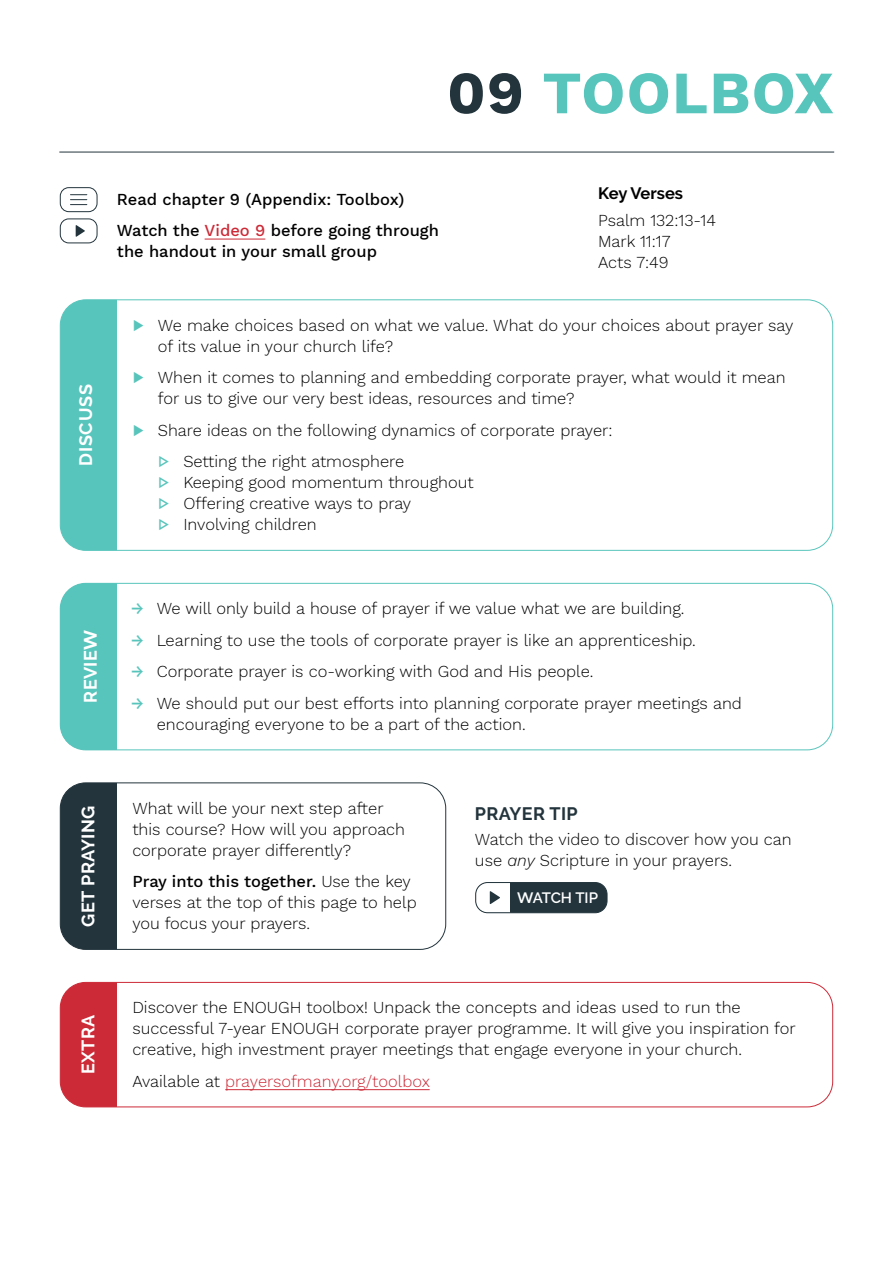
<style>
.page{position:relative;width:893px;height:1263px;background:#fff}
.page>*{position:absolute;margin:0;border:0;box-sizing:border-box;transform-origin:0 0}
.t1{font:700 60px "Work Sans";letter-spacing:.02em;color:#58c5bc}
.t2{font:700 18px "Raleway";letter-spacing:.02em;color:#fff}
.t3{font:700 18px "Raleway";letter-spacing:.02em;color:#23343c}
.t4{font:700 18px "Raleway";letter-spacing:.05em;color:#fff}
.t5{font:300 16.5px/21px "Work Sans";color:#000}
.t6{font:500 16.5px/31.5px "Work Sans";color:#000}
.t7{font:300 16.5px "Work Sans";color:#cc2a37}
.t8{font:700 16.5px "Raleway";color:#000}
.t9{font:600 15px "Raleway";letter-spacing:-.015em;color:#fff}
.s1{color:#23343c}
.s2{color:#cc2a37}
.s3{font-weight:500;color:#58c5bc}
.s4{font-weight:500}
.s5{font-style:italic}
.s6{color:#000}
</style>
<div class="page">
<div style="left:60px;top:982px;width:57px;height:125px;background:#cc2a37"></div>
<div style="left:60px;top:982px;width:773px;height:125px;border:1px solid #cc2a37;border-radius:26px"></div>
<div style="left:60px;top:783px;width:57px;height:166px;background:#23343c"></div>
<div style="left:60px;top:782px;width:386px;height:168px;border:1px solid #23343c;border-radius:26px"></div>
<div style="left:60px;top:300px;width:57px;height:250px;background:#58c5bc"></div>
<div style="left:60px;top:583px;width:57px;height:167px;background:#58c5bc"></div>
<div style="left:60px;top:583px;width:773px;height:167px;border:1px solid #58c5bc;border-radius:26px"></div>
<hr style="left:59px;top:152px;width:775px;height:1px;background:#23343c">
<hr style="left:225px;top:1089px;width:205px;height:1px;background:#cc2a37">
<div style="left:476px;top:882px;width:131px;height:31px;background:#23343c;border-radius:12px"></div>
<div style="left:476px;top:882px;width:34px;height:31px;background:#fff"></div>
<svg style="left:490px;top:891px;width:10px;height:13px"></svg>
<div style="left:475px;top:882px;width:132px;height:31px;border:1px solid #23343c;border-radius:12px"></div>
<svg style="left:76px;top:225px;width:9px;height:12px"></svg>
<div style="left:60px;top:219px;width:37px;height:24px;border:1px solid #23343c;border-radius:9px"></div>
<svg style="left:70px;top:194px;width:17px;height:11px"></svg>
<div style="left:60px;top:187px;width:37px;height:25px;border:1px solid #23343c;border-radius:9px"></div>
<hr style="left:205px;top:239px;width:60px;height:1px;background:#cc2a37">
<h1 class="t1" style="left:447px;top:47px;width:388px"><span class="s1">09</span> TOOLBOX</h1>
<p class="t4" style="left:76px;top:466px;width:84px;rotate:-90deg">DISCUSS</p>
<p class="t6" style="left:117px;top:182px;width:324px">Read chapter 9 (Appendix: Toolbox)<br>Watch the <span class="s2">Video 9</span> before going through</p>
<p class="t6" style="left:117px;top:235px;width:262px">the handout in your small group</p>
<p class="t8" style="left:598px;top:184px;width:86px">Key Verses</p>
<p class="t5" style="left:598px;top:209px;width:119px">Psalm 132:13-14<br>Mark 11:17<br>Acts 7:49</p>
<p class="t5" style="left:158px;top:314px;width:637px;text-indent:-26px"><span class="s3">▶</span> We make choices based on what we value. What do your choices about prayer say of its value in your church life?</p>
<p class="t5" style="left:158px;top:366px;width:629px;text-indent:-26px"><span class="s3">▶</span> When it comes to planning and embedding corporate prayer, what would it mean for us to give our very best ideas, resources and time?</p>
<p class="t5" style="left:158px;top:413px;width:456px;line-height:31.5px;text-indent:-26px"><span class="s3">▶</span> Share ideas on the following dynamics of corporate prayer: <span class="s3">▷</span> Setting the right atmosphere</p>
<p class="t5" style="left:158px;top:471px;width:317px"><span class="s3">▷</span> Keeping good momentum throughout <span class="s3">▷</span> Offering creative ways to pray<br><span class="s3">▷</span> Involving children</p>
<p class="t2" style="left:80px;top:703px;width:74px;rotate:-90deg">REVIEW</p>
<p class="t5" style="left:131px;top:597px;width:555px"><span class="s3">→</span> We will only build a house of prayer if we value what we are building.</p>
<p class="t5" style="left:131px;top:629px;width:566px"><span class="s3">→</span> Learning to use the tools of corporate prayer is like an apprenticeship.</p>
<p class="t5" style="left:131px;top:660px;width:464px"><span class="s3">→</span> Corporate prayer is co-working with God and His people.</p>
<p class="t5" style="left:157px;top:692px;width:587px;text-indent:-26px"><span class="s3">→</span> We should put our best efforts into planning corporate prayer meetings and encouraging everyone to be a part of the action.</p>
<p class="t2" style="left:78px;top:927px;width:123px;rotate:-90deg">GET PRAYING</p>
<p class="t5" style="left:132px;top:797px;width:274px">What will be your next step after this course? How will you approach corporate prayer differently?</p>
<p class="t5" style="left:132px;top:870px;width:286px"><span class="s4">Pray into this together.</span> Use the key verses at the top of this page to help you focus your prayers.</p>
<p class="t3" style="left:475px;top:803px;width:104px">PRAYER TIP</p>
<p class="t5" style="left:475px;top:828px;width:318px">Watch the video to discover how you can use <span class="s5">any</span> Scripture in your prayers.</p>
<p class="t9" style="left:517px;top:889px;width:82px">WATCH TIP</p>
<p class="t2" style="left:78px;top:1074px;width:60px;rotate:-90deg">EXTRA</p>
<p class="t5" style="left:132px;top:996px;width:665px">Discover the ENOUGH toolbox! Unpack the concepts and ideas used to run the successful 7-year ENOUGH corporate prayer programme. It will give you inspiration for creative, high investment prayer meetings that engage everyone in your church.</p>
<p class="t7" style="left:132px;top:1068px;width:299px"><span class="s6">Available at</span> prayersofmany.org/toolbox</p>
</div>
